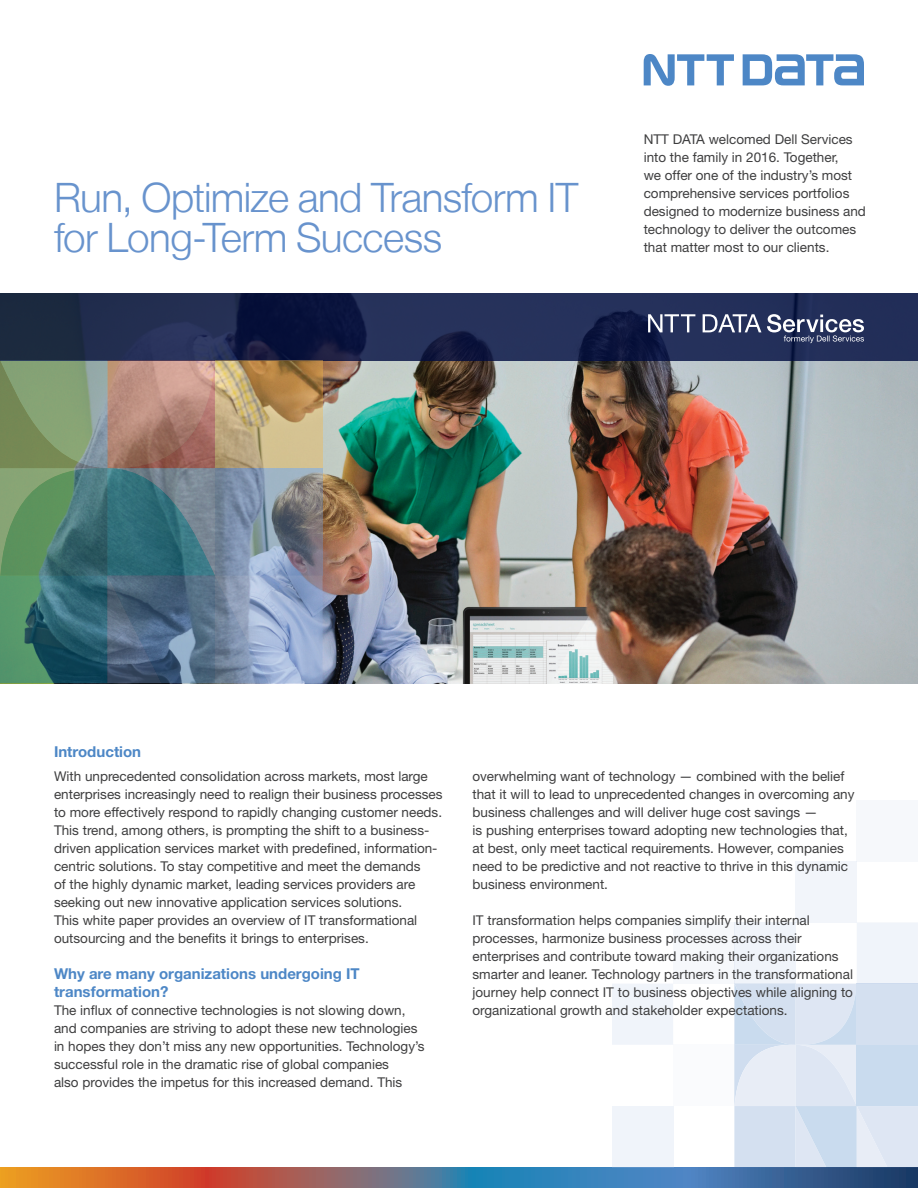
<style>
.page{position:relative;width:918px;height:1188px;background:#fff}
.page>*{position:absolute;margin:0;border:0;box-sizing:border-box;transform-origin:0 0}
.Document_Title{font:300 40.5px/40.5px "Helvetica Neue LT";letter-spacing:-.015em;color:#6893cd}
.Body_Heading{font:700 15px/18px "Helvetica Neue LT Std";color:#4d87c6}
.Body_Copy{font:13.5px/18px "Helvetica Neue LT Std";color:#3e3e3f}
</style>
<div class="page">
<svg style="left:743px;top:54px;width:121px;height:31px"></svg>
<svg style="left:644px;top:54px;width:90px;height:32px"></svg>
<svg style="left:0;top:1167px;width:918px;height:21px;background:#736d78"></svg>
<div style="left:612px;top:1106px;width:61px;height:61px;background:#f0f4fa"></div>
<div style="left:673px;top:1045px;width:61px;height:61px;background:#fafbfd"></div>
<div style="left:612px;top:984px;width:61px;height:61px;background:#f0f4fa"></div>
<div style="left:673px;top:922px;width:61px;height:62px;background:#f6f8fb"></div>
<div style="left:796px;top:861px;width:61px;height:61px;background:#f2f5fa"></div>
<div style="left:857px;top:800px;width:61px;height:61px;background:#f6f8fb"></div>
<svg style="left:734px;top:922px;width:184px;height:245px"></svg>
<div style="left:857px;top:984px;width:61px;height:61px;background:#d4e0f0"></div>
<img style="left:322px;top:361px;width:596px;height:322px">
<svg style="left:0;top:293px;width:918px;height:68px;background:#1e294f"></svg>
<svg style="left:767px;top:314px;width:97px;height:29px;background:#5c6584"></svg>
<svg style="left:648px;top:314px;width:47px;height:18px"></svg>
<svg style="left:703px;top:314px;width:58px;height:18px"></svg>
<svg style="left:0;top:361px;width:322px;height:322px;background:#6e8486"></svg>
<svg style="left:215px;top:361px;width:107px;height:107px;background:#bfa371"></svg>
<p class="Document_Title" style="left:54px;top:176px;width:526px">Run, Optimize and Transform IT for Long-Term Success</p>
<p class="Body_Copy" style="left:644px;top:130px;width:224px">NTT DATA welcomed Dell Services into the family in 2016. Together,<br>we offer one of the industry’s most comprehensive services portfolios designed to modernize business and technology to deliver the outcomes that matter most to our clients.</p>
<p class="Body_Heading" style="left:54px;top:742px;width:89px">Introduction</p>
<p class="Body_Copy" style="left:54px;top:767px;width:390px">With unprecedented consolidation across markets, most large enterprises increasingly need to realign their business processes to more effectively respond to rapidly changing customer needs.<br>This trend, among others, is prompting the shift to a business&shy;driven application services market with predefined, information&shy;centric solutions. To stay competitive and meet the demands<br>of the highly dynamic market, leading services providers are seeking out new innovative application services solutions.<br>This white paper provides an overview of IT transformational outsourcing and the benefits it brings to enterprises.</p>
<p class="Body_Heading" style="left:54px;top:965px;width:307px">Why are many organizations undergoing IT transformation?</p>
<p class="Body_Copy" style="left:54px;top:1001px;width:372px">The influx of connective technologies is not slowing down, and companies are striving to adopt these new technologies in hopes they don’t miss any new opportunities. Technology’s successful role in the dramatic rise of global companies</p>
<p class="Body_Copy" style="left:54px;top:1073px;width:350px">also provides the impetus for this increased demand. This</p>
<p class="Body_Copy" style="left:472px;top:767px;width:384px">overwhelming want of technology — combined with the belief that it will to lead to unprecedented changes in overcoming any business challenges and will deliver huge cost savings —<br>is pushing enterprises toward adopting new technologies that, at best, only meet tactical requirements. However, companies need to be predictive and not reactive to thrive in this dynamic business environment.</p>
<p class="Body_Copy" style="left:472px;top:911px;width:382px">IT transformation helps companies simplify their internal processes, harmonize business processes across their enterprises and contribute toward making their organizations smarter and leaner. Technology partners in the transformational journey help connect IT to business objectives while aligning to organizational growth and stakeholder expectations.</p>
</div>
